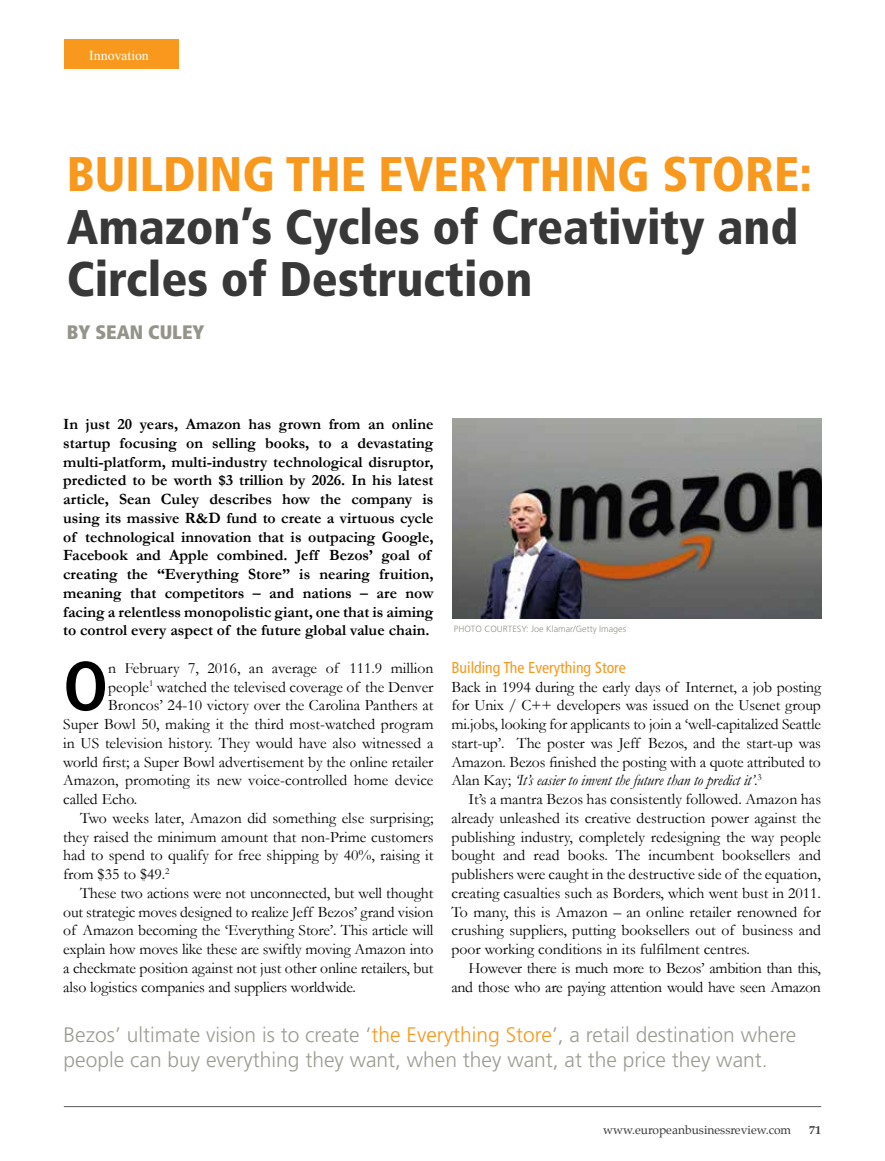
<style>
.page{position:relative;width:885px;height:1161px;background:#fff}
.page>*{position:absolute;margin:0;border:0;box-sizing:border-box;transform-origin:0 0}
.t1{font:700 condensed 69.45px "Frutiger";color:#000}
.t2{font:900 condensed 48.6px/52.7px "Frutiger";color:#383839}
.t3{font:900 condensed 48.6px "Frutiger";color:#f8981d}
.t4{font:300 21px/25.5px "Frutiger";color:#9c9c93}
.t5{font:900 condensed 19.5px "Frutiger";color:#94948b}
.t6{font:15.75px/18.8px "Garamond";color:#000;text-align:justify}
.t7{font:700 15.75px/18.8px "Garamond";color:#000}
.t8{font:15.75px/18.8px "Garamond";letter-spacing:-.02em;color:#000;text-align:right}
.t9{font:condensed 15.75px "Frutiger";color:#f8981d}
.t10{font:500 13.5px "Magazine MF";color:#fff}
.t11{font:12px "Palatino";color:#383839}
.t12{font:700 12px "Palatino";color:#383839}
.t13{font:300 9px "Frutiger";color:#94948b}
.s1{font-style:italic}
.s2{color:#f8981d}
</style>
<div class="page">
<hr style="left:64px;top:1106px;width:757px;height:1px;background:#58595b">
<div style="left:64px;top:39px;width:115px;height:30px;background:#f8981d"></div>
<img style="left:452px;top:418px;width:369px;height:201px">
<p class="t10" style="left:89px;top:47px;width:61px">Innovation</p>
<h2 class="t3" style="left:67px;top:145px;width:746px">BUILDING THE EVERYTHING STORE:</h2>
<h2 class="t2" style="left:67px;top:200px;width:733px">Amazon’s Cycles of Creativity and<br>Circles of Destruction</h2>
<p class="t5" style="left:67px;top:320px;width:139px">BY SEAN CULEY</p>
<p class="t7" style="left:63px;top:414px;width:372px">In just 20 years, Amazon has grown from an online startup focusing on selling books, to a devastating multi-platform, multi-industry technological disruptor, predicted to be worth $3 trillion by 2026. In his latest article, Sean Culey describes how the company is using its massive R&amp;D fund to create a virtuous cycle of technological innovation that is outpacing Google, Facebook and Apple combined. Jeff Bezos’ goal of creating the “Everything Store” is nearing fruition, meaning that competitors – and nations – are now facing a relentless monopolistic giant, one that is aiming to control every aspect of the future global value chain.</p>
<h1 class="t1" style="left:63px;top:645px;width:47px">O</h1>
<p class="t6" style="left:108px;top:658px;width:327px">n February 7, 2016, an average of 111.9 million</p>
<p class="t13" style="left:454px;top:624px;width:174px">PHOTO COURTESY: Joe Klamar/Getty Images</p>
<p class="t9" style="left:451px;top:658px;width:176px">Building The Everything Store</p>
<p class="t6" style="left:451px;top:677px;width:371px">Back in 1994 during the early days of Internet, a job posting for Unix / C++ developers was issued on the Usenet group mi.jobs, looking for applicants to join a ‘well-capitalized Seattle start-up’. The poster was Jeff Bezos, and the start-up was Amazon. Bezos finished the posting with a quote attributed to Alan Kay; <span class="s1">‘It’s easier to invent the future than to predict it’</span>.<sup>3</sup></p>
<p class="t6" style="left:451px;top:789px;width:371px;text-indent:17px">It’s a mantra Bezos has consistently followed. Amazon has already unleashed its creative destruction power against the publishing industry, completely redesigning the way people bought and read books. The incumbent booksellers and publishers were caught in the destructive side of the equation, creating casualties such as Borders, which went bust in 2011.<br>To many, this is Amazon – an online retailer renowned for crushing suppliers, putting booksellers out of business and poor working conditions in its fulfilment centres.</p>
<p class="t8" style="left:451px;top:958px;width:371px">However there is much more to Bezos’ ambition than this, and those who are paying attention would have seen Amazon</p>
<h3 class="t4" style="left:64px;top:1022px;width:734px">Bezos’ ultimate vision is to create ‘<span class="s2">the Everything Store</span>’, a retail destination where people can buy everything they want, when they want, at the price they want.</h3>
<p class="t6" style="left:108px;top:677px;width:327px">people<sup>1</sup> watched the televised coverage of the Denver</p>
<p class="t6" style="left:108px;top:696px;width:327px">Broncos’ 24-10 victory over the Carolina Panthers at</p>
<p class="t6" style="left:63px;top:714px;width:372px">Super Bowl 50, making it the third most-watched program</p>
<p class="t6" style="left:63px;top:733px;width:372px">in US television history. They would have also witnessed a</p>
<p class="t6" style="left:63px;top:752px;width:372px">world first; a Super Bowl advertisement by the online retailer</p>
<p class="t6" style="left:63px;top:771px;width:372px">Amazon, promoting its new voice-controlled home device</p>
<p class="t6" style="left:63px;top:789px;width:75px">called Echo.</p>
<p class="t6" style="left:80px;top:808px;width:355px">Two weeks later, Amazon did something else surprising;</p>
<p class="t6" style="left:63px;top:827px;width:372px">they raised the minimum amount that non-Prime customers</p>
<p class="t6" style="left:63px;top:846px;width:372px">had to spend to qualify for free shipping by 40%, raising it</p>
<p class="t6" style="left:63px;top:864px;width:108px">from $35 to $49.<sup>2</sup></p>
<p class="t6" style="left:80px;top:883px;width:355px">These two actions were not unconnected, but well thought</p>
<p class="t6" style="left:63px;top:902px;width:372px">out strategic moves designed to realize Jeff Bezos’ grand vision</p>
<p class="t6" style="left:63px;top:921px;width:372px">of Amazon becoming the ‘Everything Store’. This article will</p>
<p class="t6" style="left:63px;top:939px;width:372px">explain how moves like these are swiftly moving Amazon into</p>
<p class="t6" style="left:63px;top:958px;width:372px">a checkmate position against not just other online retailers, but</p>
<p class="t6" style="left:63px;top:977px;width:294px">also logistics companies and suppliers worldwide.</p>
<p class="t11" style="left:603px;top:1120px;width:189px">www.europeanbusinessreview.com</p>
<p class="t12" style="left:809px;top:1120px;width:13px">71</p>
</div>
